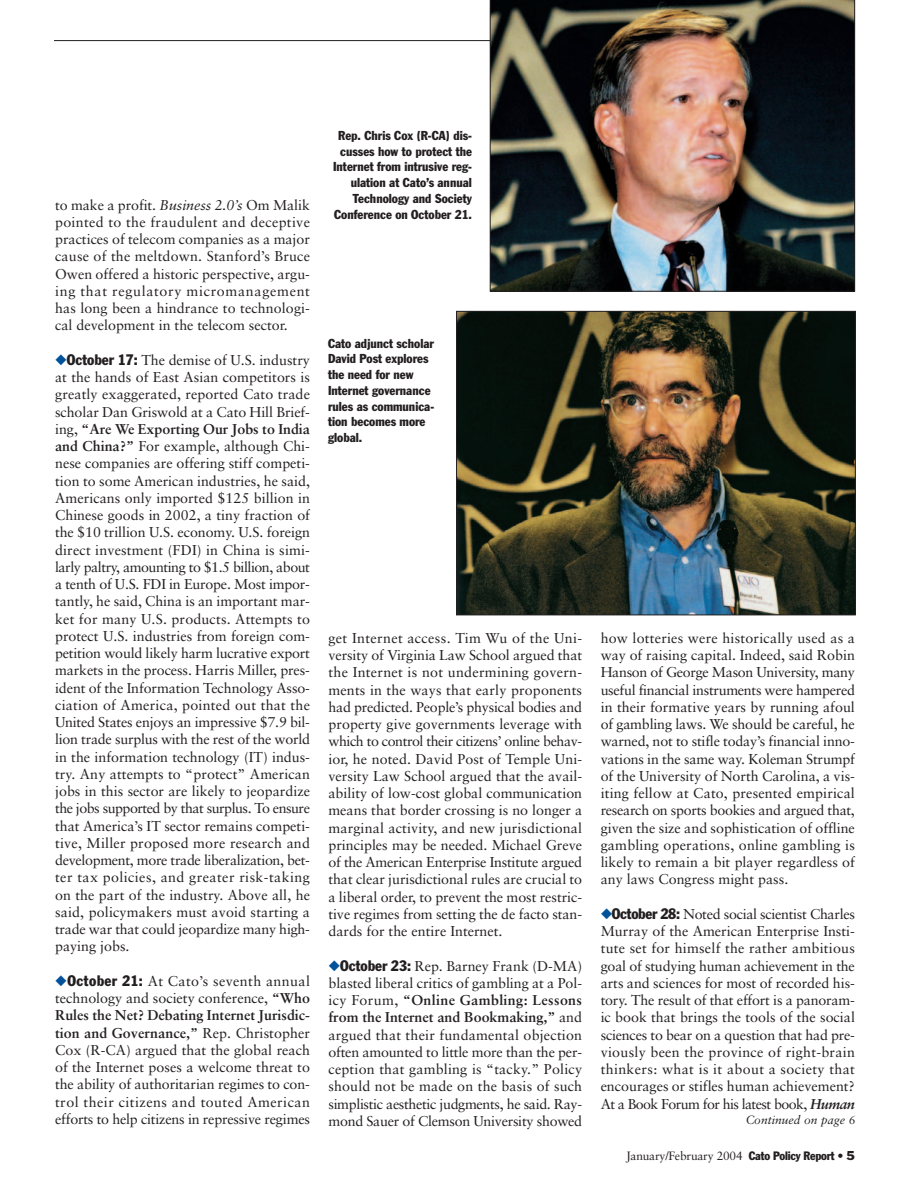
<style>
.page{position:relative;width:918px;height:1188px;background:#fff}
.page>*{position:absolute;margin:0;border:0;box-sizing:border-box;transform-origin:0 0}
.t1{font:14.25px/17.2px "Sabon";letter-spacing:-.005em;color:#231f20;text-align:justify}
.t2{font:condensed 12.75px/15.8px "Franklin Gothic";color:#231f20;text-align:right}
.t3{font:12px "Sabon";letter-spacing:-.015em;color:#231f20}
.t4{font:italic 12px "Sabon";color:#231f20}
.s1{font-style:italic}
.s2{color:#01529a}
.s3{font-family:"Franklin Gothic";font-stretch:condensed;font-size:15px}
.s4{font-weight:700}
.s5{font-weight:700;font-style:italic}
.s6{font-family:"Franklin Gothic";font-stretch:condensed}
.s7{font-family:"Franklin Gothic"}
</style>
<div class="page">
<hr style="left:54px;top:40px;width:801px;height:1px;background:#231f20">
<img style="left:490px;top:0;width:365px;height:292px">
<img style="left:458px;top:313px;width:396px;height:300px">
<div style="left:456px;top:311px;width:400px;height:304px;border:1px solid #231f20"></div>
<p class="t1" style="left:55px;top:197px;width:256px">to make a profit. <span class="s1">Business 2.0’s</span> Om Malik pointed to the fraudulent and deceptive practices of telecom companies as a major cause of the meltdown. Stanford’s Bruce Owen offered a historic perspective, argu&shy;ing that regulatory micromanagement has long been a hindrance to technologi&shy;cal development in the telecom sector.</p>
<p class="t1" style="left:55px;top:353px;width:256px"><span class="s2">◆</span><span class="s3">October 17:</span> The demise of U.S. industry at the hands of East Asian competitors is greatly exaggerated, reported Cato trade scholar Dan Griswold at a Cato Hill Brief&shy;ing, <span class="s4">“Are We Exporting Our Jobs to India and China?”</span> For example, although Chi&shy;nese companies are offering stiff competi&shy;tion to some American industries, he said, Americans only imported $125 billion in Chinese goods in 2002, a tiny fraction of the $10 trillion U.S. economy. U.S. foreign direct investment (FDI) in China is simi&shy;larly paltry, amounting to $1.5 billion, about a tenth of U.S. FDI in Europe. Most impor&shy;tantly, he said, China is an important mar&shy;ket for many U.S. products. Attempts to protect U.S. industries from foreign com&shy;petition would likely harm lucrative export markets in the process. Harris Miller, pres&shy;ident of the Information Technology Asso&shy;ciation of America, pointed out that the United States enjoys an impressive $7.9 bil&shy;lion trade surplus with the rest of the world in the information technology (IT) indus&shy;try. Any attempts to “protect” American jobs in this sector are likely to jeopardize the jobs supported by that surplus. To ensure that America’s IT sector remains competi&shy;tive, Miller proposed more research and development, more trade liberalization, bet&shy;ter tax policies, and greater risk-taking on the part of the industry. Above all, he said, policymakers must avoid starting a trade war that could jeopardize many high&shy;paying jobs.</p>
<p class="t1" style="left:55px;top:974px;width:256px"><span class="s2">◆</span><span class="s3">October 21:</span> At Cato’s seventh annual technology and society conference, <span class="s4">“Who Rules the Net? Debating Internet Jurisdic&shy;tion and Governance,”</span> Rep. Christopher Cox (R-CA) argued that the global reach of the Internet poses a welcome threat to the ability of authoritarian regimes to con&shy;trol their citizens and touted American efforts to help citizens in repressive regimes</p>
<p class="t2" style="left:333px;top:129px;width:140px">Rep. Chris Cox (R-CA) dis&shy;cusses how to protect the<br>Internet from intrusive reg&shy;ulation at Cato’s annual<br>Technology and Society<br>Conference on October 21.</p>
<p class="t2" style="left:328px;top:336px;width:108px;text-align:left">Cato adjunct scholar<br>David Post explores the need for new<br>Internet governance rules as communica&shy;tion becomes more global.</p>
<p class="t1" style="left:328px;top:630px;width:255px">get Internet access. Tim Wu of the Uni&shy;versity of Virginia Law School argued that the Internet is not undermining govern&shy;ments in the ways that early proponents had predicted. People’s physical bodies and property give governments leverage with which to control their citizens’ online behav&shy;ior, he noted. David Post of Temple Uni&shy;versity Law School argued that the avail&shy;ability of low-cost global communication means that border crossing is no longer a marginal activity, and new jurisdictional principles may be needed. Michael Greve of the American Enterprise Institute argued that clear jurisdictional rules are crucial to a liberal order, to prevent the most restric&shy;tive regimes from setting the de facto stan&shy;dards for the entire Internet.</p>
<p class="t1" style="left:328px;top:958px;width:255px"><span class="s2">◆</span><span class="s3">October 23:</span> Rep. Barney Frank (D-MA) blasted liberal critics of gambling at a Pol&shy;icy Forum, <span class="s4">“Online Gambling: Lessons from the Internet and Bookmaking,”</span> and argued that their fundamental objection often amounted to little more than the per&shy;ception that gambling is “tacky.” Policy should not be made on the basis of such simplistic aesthetic judgments, he said. Ray&shy;mond Sauer of Clemson University showed</p>
<p class="t1" style="left:601px;top:630px;width:256px">how lotteries were historically used as a way of raising capital. Indeed, said Robin Hanson of George Mason University, many useful financial instruments were hampered in their formative years by running afoul of gambling laws. We should be careful, he warned, not to stifle today’s financial inno&shy;vations in the same way. Koleman Strumpf of the University of North Carolina, a vis&shy;iting fellow at Cato, presented empirical research on sports bookies and argued that, given the size and sophistication of offline gambling operations, online gambling is likely to remain a bit player regardless of any laws Congress might pass.</p>
<p class="t1" style="left:601px;top:906px;width:256px"><span class="s2">◆</span><span class="s3">October 28:</span> Noted social scientist Charles Murray of the American Enterprise Insti&shy;tute set for himself the rather ambitious goal of studying human achievement in the arts and sciences for most of recorded his&shy;tory. The result of that effort is a panoram&shy;ic book that brings the tools of the social sciences to bear on a question that had pre&shy;viously been the province of right-brain thinkers: what is it about a society that encourages or stifles human achievement?<br>At a Book Forum for his latest book, <span class="s5">Human</span></p>
<p class="t4" style="left:746px;top:1115px;width:111px">Continued on page 6</p>
<p class="t3" style="left:626px;top:1150px;width:230px">January/February 2004 <span class="s6">Cato Policy Report •</span> <span class="s7">5</span></p>
</div>
